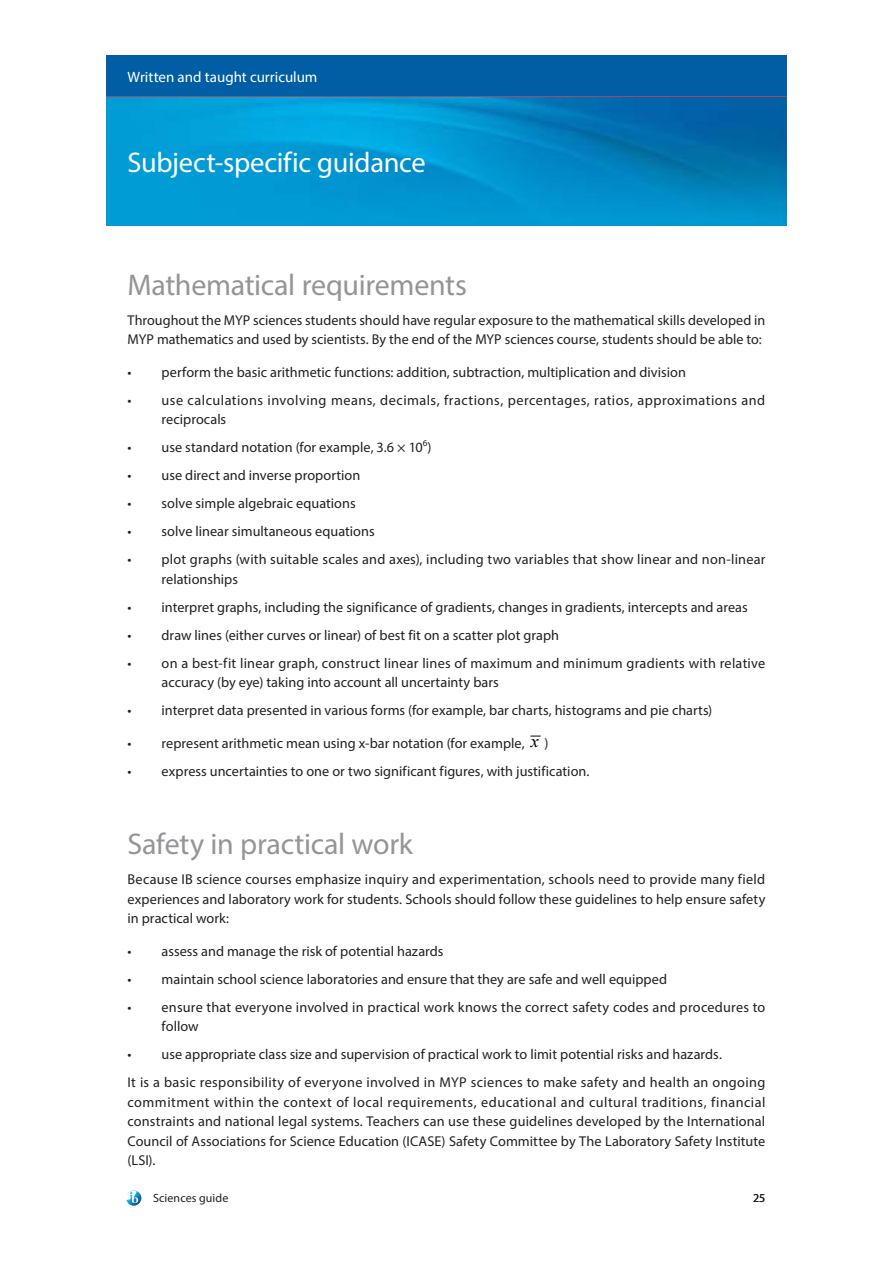
<style>
.page{position:relative;width:893px;height:1263px;background:#fff}
.page>*{position:absolute;margin:0;border:0;box-sizing:border-box;transform-origin:0 0}
.t1{font:30px "Myriad Pro";letter-spacing:-.01em;color:#939598}
.t2{font:28.5px "Myriad Pro";letter-spacing:-.01em;color:#fff}
.t3{font:15px "Myriad Pro";color:#fff}
.t4{font:14.25px/19.5px "Myriad Pro";letter-spacing:.005em;color:#231f20}
.t5{font:14.25px/19.5px "Myriad Pro";letter-spacing:.03em;color:#231f20}
.t6{font:12px "Myriad Pro";letter-spacing:.01em;color:#231f20}
.s1{font-family:"Times New Roman";font-style:italic;font-size:17.55px;color:#000}
</style>
<div class="page">
<div style="left:106px;top:55px;width:681px;height:43px;background:#015ea4"></div>
<hr style="left:106px;top:96px;width:681px;height:3px;background:#ee3d43">
<svg style="left:126px;top:1190px;width:15px;height:16px"></svg>
<img style="left:106px;top:98px;width:681px;height:127px">
<p class="t3" style="left:128px;top:67px;width:191px">Written and taught curriculum</p>
<h2 class="t2" style="left:128px;top:145px;width:300px">Subject-specific guidance</h2>
<h1 class="t1" style="left:128px;top:266px;width:341px">Mathematical requirements</h1>
<p class="t4" style="left:128px;top:310px;width:639px">Throughout the MYP sciences students should have regular exposure to the mathematical skills developed in<br>MYP mathematics and used by scientists. By the end of the MYP sciences course, students should be able to:</p>
<p class="t4" style="left:128px;top:362px;width:560px">• perform the basic arithmetic functions: addition, subtraction, multiplication and division</p>
<p class="t5" style="left:162px;top:390px;width:605px;text-indent:-34px">• use calculations involving means, decimals, fractions, percentages, ratios, approximations and reciprocals</p>
<p class="t4" style="left:128px;top:437px;width:306px">• use standard notation (for example, 3.6 × 10<sup>6</sup>)</p>
<p class="t4" style="left:128px;top:465px;width:234px">• use direct and inverse proportion</p>
<p class="t4" style="left:128px;top:493px;width:230px">• solve simple algebraic equations</p>
<p class="t4" style="left:128px;top:521px;width:249px">• solve linear simultaneous equations</p>
<p class="t4" style="left:162px;top:549px;width:605px;text-indent:-34px">• plot graphs (with suitable scales and axes), including two variables that show linear and non-linear relationships</p>
<p class="t4" style="left:128px;top:597px;width:622px">• interpret graphs, including the significance of gradients, changes in gradients, intercepts and areas</p>
<p class="t4" style="left:128px;top:625px;width:433px">• draw lines (either curves or linear) of best fit on a scatter plot graph</p>
<p class="t4" style="left:162px;top:653px;width:605px;text-indent:-34px">• on a best-fit linear graph, construct linear lines of maximum and minimum gradients with relative accuracy (by eye) taking into account all uncertainty bars</p>
<p class="t4" style="left:128px;top:700px;width:586px">• interpret data presented in various forms (for example, bar charts, histograms and pie charts)</p>
<p class="t4" style="left:128px;top:733px;width:422px">• represent arithmetic mean using x-bar notation (for example, <span class="s1">x</span> )</p>
<p class="t4" style="left:128px;top:761px;width:463px">• express uncertainties to one or two significant figures, with justification.</p>
<h1 class="t1" style="left:128px;top:826px;width:287px">Safety in practical work</h1>
<p class="t4" style="left:128px;top:869px;width:639px;text-align:justify">Because IB science courses emphasize inquiry and experimentation, schools need to provide many field experiences and laboratory work for students. Schools should follow these guidelines to help ensure safety in practical work:</p>
<p class="t4" style="left:128px;top:941px;width:317px">• assess and manage the risk of potential hazards</p>
<p class="t4" style="left:128px;top:969px;width:541px">• maintain school science laboratories and ensure that they are safe and well equipped</p>
<p class="t4" style="left:162px;top:997px;width:605px;text-indent:-34px">• ensure that everyone involved in practical work knows the correct safety codes and procedures to follow</p>
<p class="t4" style="left:128px;top:1040px;width:639px;line-height:28px">• use appropriate class size and supervision of practical work to limit potential risks and hazards.<br>It is a basic responsibility of everyone involved in MYP sciences to make safety and health an ongoing</p>
<p class="t4" style="left:128px;top:1092px;width:639px;text-align:justify">commitment within the context of local requirements, educational and cultural traditions, financial constraints and national legal systems. Teachers can use these guidelines developed by the International Council of Associations for Science Education (ICASE) Safety Committee by The Laboratory Safety Institute (LSI).</p>
<p class="t6" style="left:153px;top:1190px;width:77px">Sciences guide</p>
<p class="t6" style="left:753px;top:1190px;width:14px">25</p>
</div>
